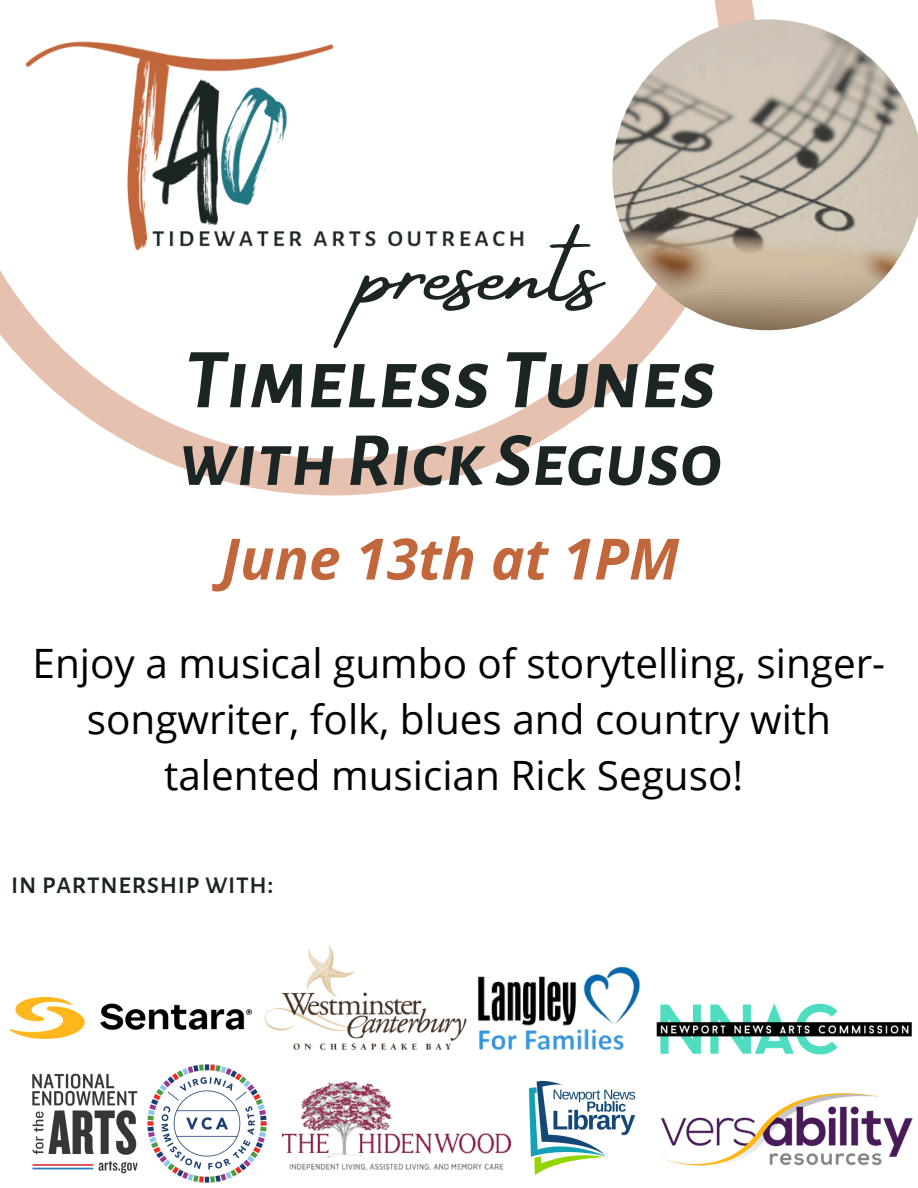
<style>
.page{position:relative;width:918px;height:1188px;background:#fff}
.page>*{position:absolute;margin:0;border:0;box-sizing:border-box;transform-origin:0 0}
.t1{font:108px "Amsterdam Four";color:#1b2524}
.t2{font:italic 700 85.5px "Alegreya Sans SC";color:#1b2524}
.t3{font:italic 700 76.5px "Alegreya Sans SC";color:#1b2524}
.t4{font:italic 700 57px "Open Sans";color:#c2663b}
.t5{font:40.5px/56.2px "Open Sans";color:#000;text-align:center}
.t6{font:500 30px "Alegreya Sans SC";color:#1b2524}
</style>
<div class="page">
<img style="left:32px;top:1073px;width:106px;height:101px">
<img style="left:661px;top:1093px;width:252px;height:73px">
<img style="left:656px;top:1003px;width:256px;height:52px">
<img style="left:147px;top:1064px;width:120px;height:119px">
<img style="left:528px;top:1080px;width:108px;height:95px">
<img style="left:11px;top:997px;width:216px;height:42px">
<img style="left:227px;top:945px;width:240px;height:122px">
<img style="left:282px;top:1082px;width:229px;height:87px">
<svg style="left:0;top:0;width:755px;height:495px"></svg>
<img style="left:11px;top:30px;width:519px;height:230px">
<img style="left:612px;top:19px;width:306px;height:311px">
<img style="left:477px;top:966px;width:163px;height:85px">
<p class="t1" style="left:361px;top:211px;width:243px">presents</p>
<p class="t2" style="left:184px;top:339px;width:534px">Timeless Tunes</p>
<p class="t3" style="left:179px;top:424px;width:545px">withRick Seguso</p>
<p class="t4" style="left:221px;top:519px;width:459px">June 13th at 1PM</p>
<p class="t5" style="left:33px;top:634px;width:854px">Enjoy a musical gumbo of storytelling, singer&shy;songwriter, folk, blues and country with talented musician Rick Seguso!</p>
<p class="t6" style="left:11px;top:869px;width:265px">in partnership with:</p>
</div>
